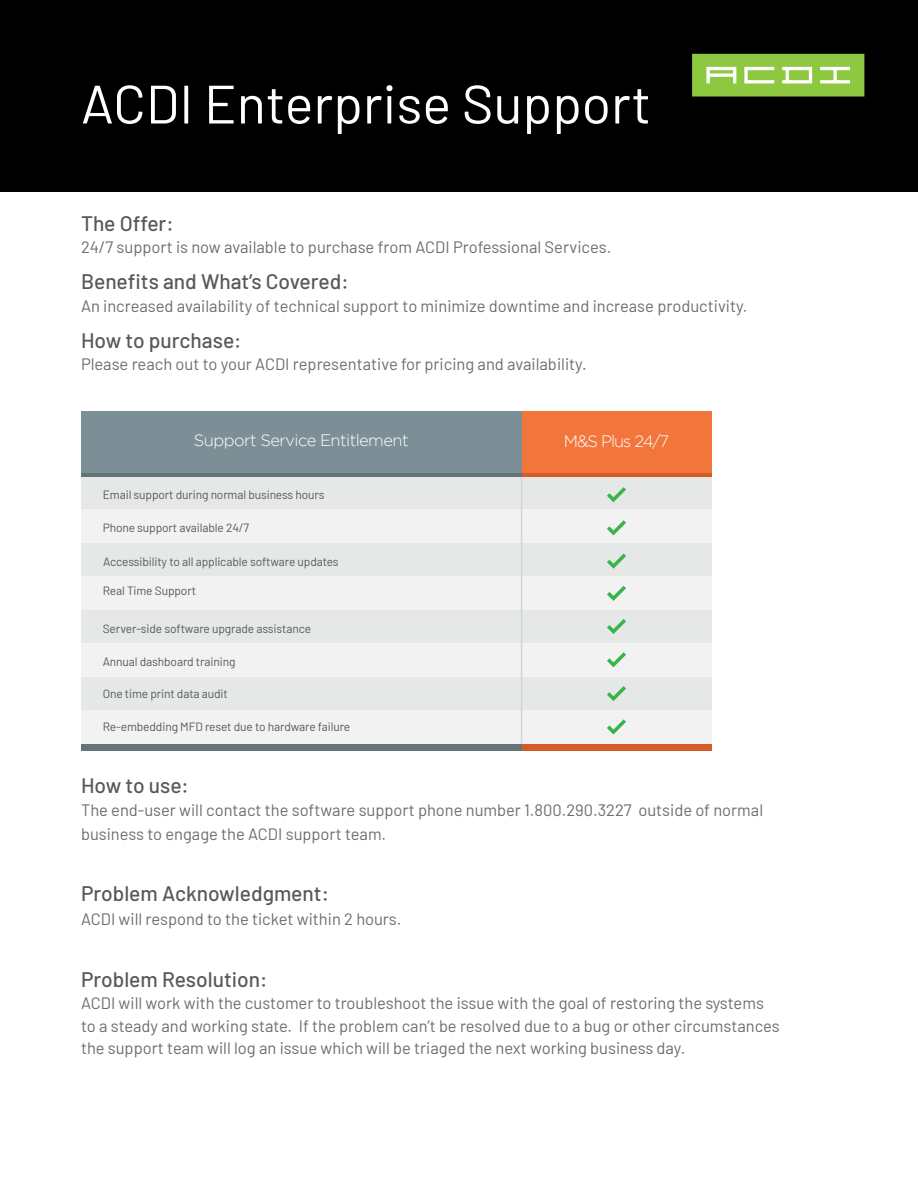
<style>
.page{position:relative;width:918px;height:1188px;background:#fff}
.page>*{position:absolute;margin:0;border:0;box-sizing:border-box;transform-origin:0 0}
.t1{font:54px "Barlow";color:#fff}
.t2{font:500 21px "Barlow";color:#57585a}
.t3{font:16.5px/22.5px "Barlow";color:#6c6d70}
.t4{font:300 16.5px "Gotham";letter-spacing:-.035em;color:#fff}
.t5{font:12px "Barlow";letter-spacing:-.01em;color:#57585a}
</style>
<div class="page">
<div style="left:0;top:0;width:918px;height:191px;background:#000"></div>
<svg style="left:692px;top:54px;width:172px;height:43px;background:#9bcc58"></svg>
<div style="left:81px;top:477px;width:630px;height:33px;background:#e6e8e8"></div>
<div style="left:81px;top:610px;width:630px;height:33px;background:#e6e8e8"></div>
<div style="left:81px;top:510px;width:630px;height:33px;background:#f2f2f2"></div>
<div style="left:81px;top:643px;width:630px;height:34px;background:#f2f2f2"></div>
<div style="left:81px;top:543px;width:630px;height:33px;background:#e6e8e8"></div>
<div style="left:81px;top:677px;width:630px;height:33px;background:#e6e8e8"></div>
<div style="left:81px;top:576px;width:630px;height:34px;background:#f2f2f2"></div>
<div style="left:81px;top:710px;width:630px;height:34px;background:#f2f2f2"></div>
<hr style="left:521px;top:477px;width:1px;height:267px;background:#d1d4d4">
<div style="left:81px;top:411px;width:441px;height:66px;background:#7d8f96"></div>
<div style="left:522px;top:411px;width:189px;height:66px;background:#f2753b"></div>
<div style="left:522px;top:744px;width:189px;height:6px;background:#d45c26"></div>
<div style="left:81px;top:744px;width:441px;height:6px;background:#637378"></div>
<hr style="left:522px;top:473px;width:189px;height:4px;background:#d45c26">
<hr style="left:81px;top:473px;width:441px;height:4px;background:#637378">
<svg style="left:607px;top:487px;width:19px;height:15px"></svg>
<svg style="left:607px;top:586px;width:19px;height:15px"></svg>
<svg style="left:607px;top:520px;width:19px;height:15px"></svg>
<svg style="left:607px;top:619px;width:19px;height:15px"></svg>
<svg style="left:607px;top:686px;width:19px;height:15px"></svg>
<svg style="left:607px;top:554px;width:19px;height:15px"></svg>
<svg style="left:607px;top:652px;width:19px;height:15px"></svg>
<svg style="left:607px;top:719px;width:19px;height:16px"></svg>
<p class="t1" style="left:81px;top:65px;width:572px">ACDI Enterprise Support</p>
<p class="t2" style="left:81px;top:208px;width:94px">The Offer:</p>
<p class="t3" style="left:81px;top:235px;width:532px">24/7 support is now available to purchase from ACDI Professional Services.</p>
<p class="t2" style="left:81px;top:266px;width:269px">Benefits and What’s Covered:</p>
<p class="t3" style="left:81px;top:293px;width:668px">An increased availability of technical support to minimize downtime and increase productivity.</p>
<p class="t2" style="left:81px;top:325px;width:162px">How to purchase:</p>
<p class="t3" style="left:81px;top:352px;width:507px">Please reach out to your ACDI representative for pricing and availability.</p>
<p class="t4" style="left:194px;top:431px;width:216px">Support Service Entitlement</p>
<p class="t4" style="left:564px;top:432px;width:107px">M&amp;S Plus 24/7</p>
<p class="t5" style="left:103px;top:486px;width:223px">Email support during normal business hours</p>
<p class="t5" style="left:103px;top:519px;width:148px">Phone support available 24/7</p>
<p class="t5" style="left:103px;top:553px;width:237px">Accessibility to all applicable software updates</p>
<p class="t5" style="left:103px;top:582px;width:95px">Real Time Support</p>
<p class="t5" style="left:103px;top:620px;width:210px">Server-side software upgrade assistance</p>
<p class="t5" style="left:103px;top:653px;width:134px">Annual dashboard training</p>
<p class="t5" style="left:103px;top:685px;width:127px">One time print data audit</p>
<p class="t5" style="left:103px;top:718px;width:249px">Re-embedding MFD reset due to hardware failure</p>
<p class="t2" style="left:81px;top:770px;width:109px">How to use:</p>
<p class="t3" style="left:81px;top:796px;width:684px;line-height:24px">The end-user will contact the software support phone number 1.800.290.3227 outside of normal business to engage the ACDI support team.</p>
<p class="t2" style="left:81px;top:878px;width:249px">Problem Acknowledgment:</p>
<p class="t3" style="left:81px;top:907px;width:322px">ACDI will respond to the ticket within 2 hours.</p>
<p class="t2" style="left:81px;top:964px;width:188px">Problem Resolution:</p>
<p class="t3" style="left:81px;top:991px;width:700px">ACDI will work with the customer to troubleshoot the issue with the goal of restoring the systems to a steady and working state. If the problem can’t be resolved due to a bug or other circumstances the support team will log an issue which will be triaged the next working business day.</p>
</div>
